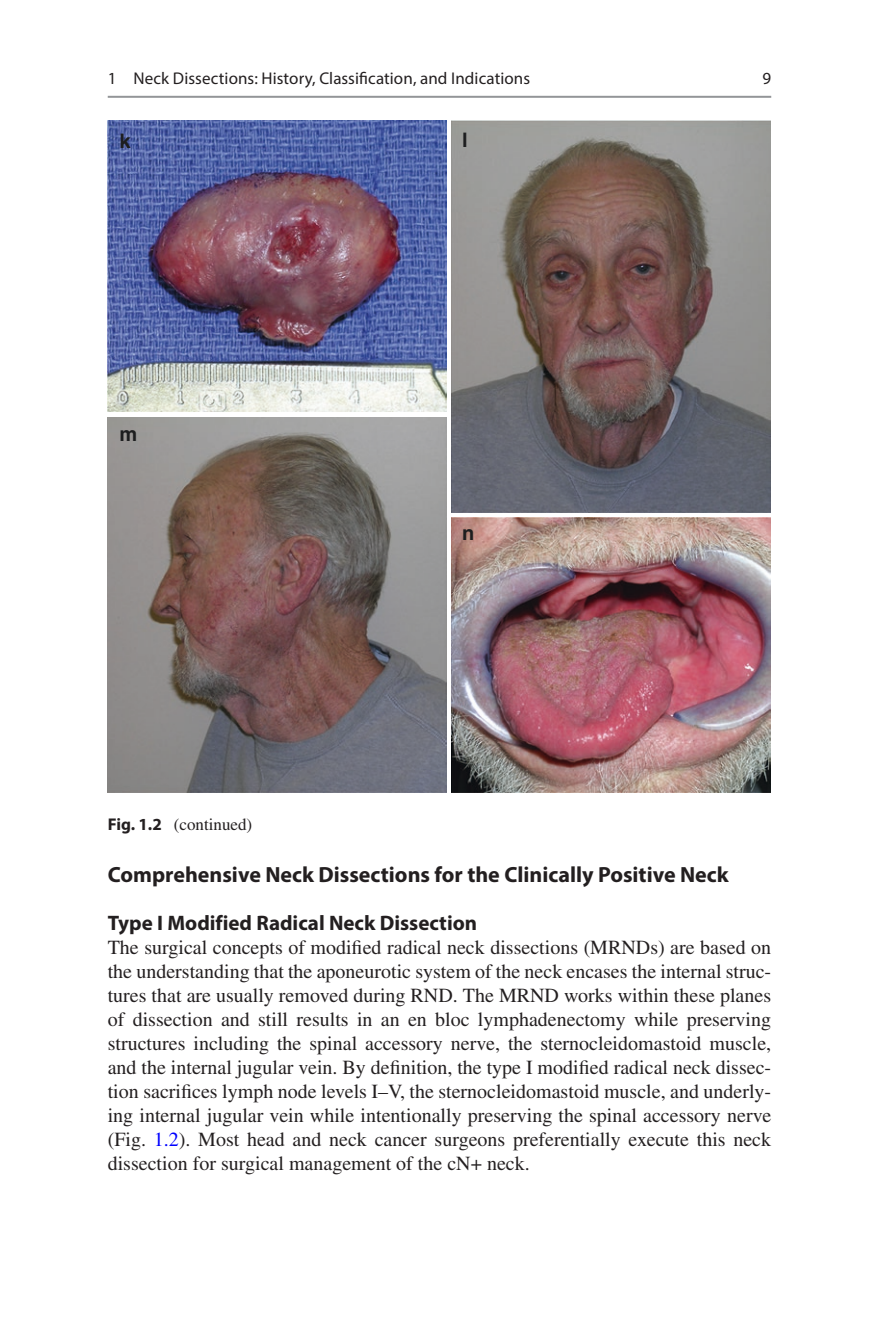
<style>
.page{position:relative;width:879px;height:1333px;background:#fff}
.page>*{position:absolute;margin:0;border:0;box-sizing:border-box;transform-origin:0 0}
.t1{font:700 22px "Myriad Pro";color:#231f20}
.t2{font:700 21px "Myriad Pro";color:#231f20}
.t3{font:20px/24px "Times LT Std";color:#231f20;text-align:justify}
.t4{font:20px "Helvetica Bold 2";color:#1d1e1f}
.t5{font:17px "Myriad Pro";letter-spacing:.005em;color:#231f20}
.t6{font:17px "Times LT Std";color:#231f20}
.s1{font-family:"Myriad Pro";font-weight:700}
.s2{color:#00f}
</style>
<div class="page">
<img style="left:451px;top:121px;width:319px;height:391px">
<img style="left:108px;top:121px;width:338px;height:290px">
<img style="left:108px;top:417px;width:338px;height:375px">
<img style="left:451px;top:518px;width:319px;height:274px">
<hr style="left:108px;top:96px;width:663px;height:2px;background:#939598">
<p class="t5" style="left:108px;top:68px;width:424px">1 Neck Dissections: History, Classification, and Indications</p>
<p class="t4" style="left:120px;top:129px;width:13px">k</p>
<p class="t4" style="left:462px;top:127px;width:7px">l</p>
<p class="t4" style="left:120px;top:421px;width:19px">m</p>
<p class="t6" style="left:108px;top:814px;width:146px"><span class="s1">Fig. 1.2</span> (continued)</p>
<p class="t4" style="left:462px;top:520px;width:14px">n</p>
<p class="t5" style="left:762px;top:68px;width:10px">9</p>
<p class="t1" style="left:108px;top:860px;width:622px">Comprehensive Neck Dissections for the Clinically Positive Neck</p>
<p class="t2" style="left:108px;top:909px;width:371px">Type I Modified Radical Neck Dissection</p>
<p class="t3" style="left:108px;top:935px;width:665px">The surgical concepts of modified radical neck dissections (MRNDs) are based on the understanding that the aponeurotic system of the neck encases the internal struc&shy;tures that are usually removed during RND. The MRND works within these planes of dissection and still results in an en bloc lymphadenectomy while preserving structures including the spinal accessory nerve, the sternocleidomastoid muscle, and the internal jugular vein. By definition, the type I modified radical neck dissec&shy;tion sacrifices lymph node levels I–V, the sternocleidomastoid muscle, and underly&shy;ing internal jugular vein while intentionally preserving the spinal accessory nerve (Fig. <span class="s2">1.2</span>). Most head and neck cancer surgeons preferentially execute this neck dissection for surgical management of the cN+ neck.</p>
</div>
